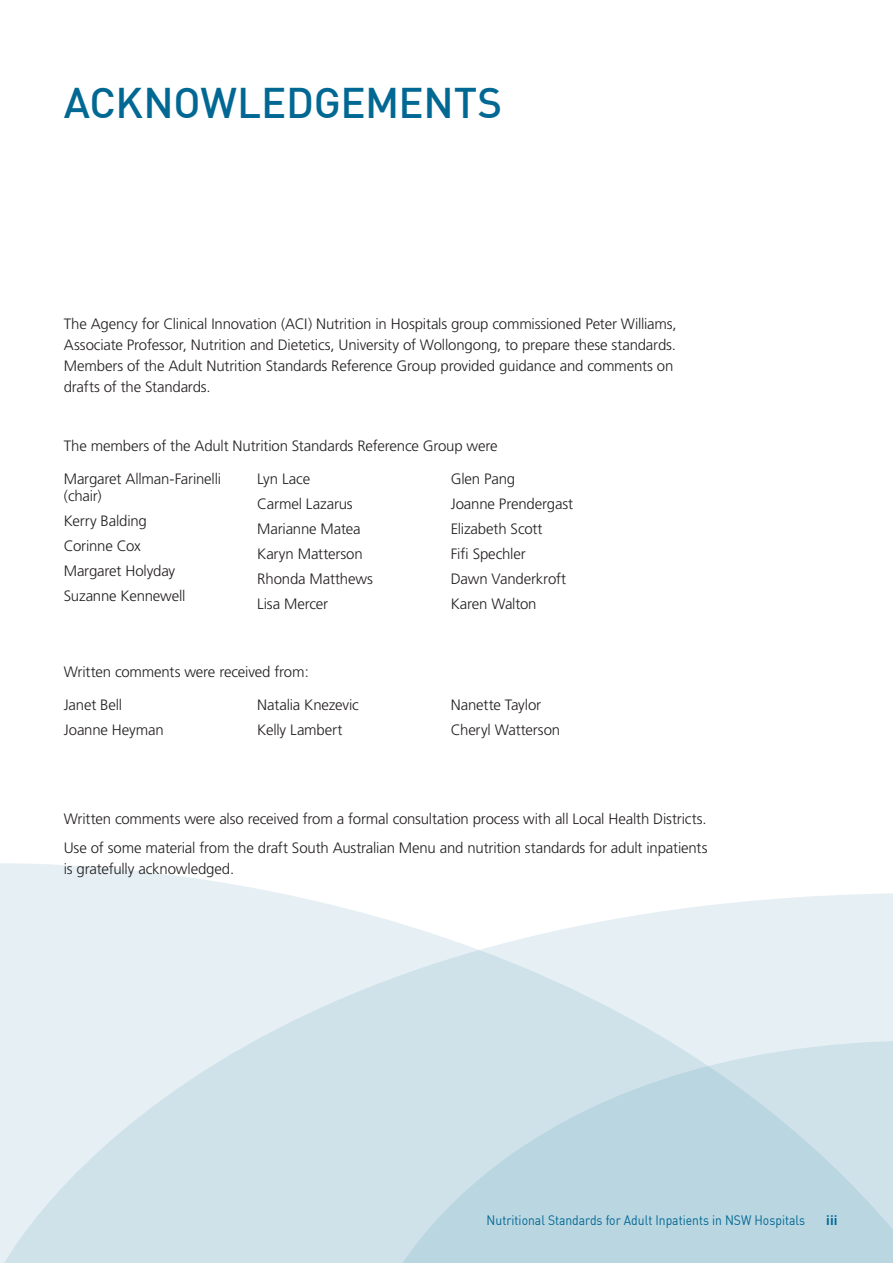
<style>
.page{position:relative;width:893px;height:1263px;background:#fff}
.page>*{position:absolute;margin:0;border:0;box-sizing:border-box;transform-origin:0 0}
.Bluehead{font:500 42px "DIN";letter-spacing:-.01em;color:#006893}
.t1{font:300 15px/21px "Frutiger";letter-spacing:-.01em;color:#231f20}
.t2{font:13.5px "DIN";color:#006893;scale:.9 1}
.t3{font:700 13.5px "DIN";color:#006893}
</style>
<div class="page">
<svg style="left:0;top:863px;width:893px;height:400px;background:#e1edf2"></svg>
<svg style="left:385px;top:1040px;width:508px;height:223px;background:#c4dbe5"></svg>
<p class="Bluehead" style="left:64px;top:76px;width:440px">ACKNOWLEDGEMENTS</p>
<p class="t1" style="left:64px;top:313px;width:614px">The Agency for Clinical Innovation (ACI) Nutrition in Hospitals group commissioned Peter Williams, Associate Professor, Nutrition and Dietetics, University of Wollongong, to prepare these standards.<br>Members of the Adult Nutrition Standards Reference Group provided guidance and comments on drafts of the Standards.</p>
<p class="t1" style="left:64px;top:435px;width:435px">The members of the Adult Nutrition Standards Reference Group were</p>
<p class="t1" style="left:64px;top:471px;width:159px;line-height:16.5px">Margaret Allman-Farinelli (chair)</p>
<p class="t1" style="left:64px;top:510px;width:85px">Kerry Balding</p>
<p class="t1" style="left:64px;top:535px;width:79px">Corinne Cox</p>
<p class="t1" style="left:64px;top:560px;width:113px">Margaret Holyday</p>
<p class="t1" style="left:64px;top:585px;width:123px">Suzanne Kennewell</p>
<p class="t1" style="left:451px;top:469px;width:66px">Glen Pang</p>
<p class="t1" style="left:451px;top:494px;width:124px">Joanne Prendergast</p>
<p class="t1" style="left:451px;top:519px;width:93px">Elizabeth Scott</p>
<p class="t1" style="left:451px;top:544px;width:77px">Fifi Spechler</p>
<p class="t1" style="left:451px;top:569px;width:117px">Dawn Vanderkroft</p>
<p class="t1" style="left:451px;top:594px;width:87px">Karen Walton</p>
<p class="t1" style="left:257px;top:469px;width:54px">Lyn Lace</p>
<p class="t1" style="left:257px;top:494px;width:97px">Carmel Lazarus</p>
<p class="t1" style="left:257px;top:519px;width:105px">Marianne Matea</p>
<p class="t1" style="left:257px;top:544px;width:107px">Karyn Matterson</p>
<p class="t1" style="left:257px;top:569px;width:117px">Rhonda Matthews</p>
<p class="t1" style="left:257px;top:594px;width:72px">Lisa Mercer</p>
<p class="t1" style="left:64px;top:661px;width:247px">Written comments were received from:</p>
<p class="t1" style="left:64px;top:695px;width:60px">Janet Bell</p>
<p class="t1" style="left:64px;top:720px;width:101px">Joanne Heyman</p>
<p class="t1" style="left:257px;top:695px;width:103px">Natalia Knezevic</p>
<p class="t1" style="left:257px;top:720px;width:87px">Kelly Lambert</p>
<p class="t1" style="left:451px;top:695px;width:92px">Nanette Taylor</p>
<p class="t1" style="left:451px;top:720px;width:111px">Cheryl Watterson</p>
<p class="t1" style="left:64px;top:808px;width:644px">Written comments were also received from a formal consultation process with all Local Health Districts.</p>
<p class="t1" style="left:64px;top:838px;width:645px">Use of some material from the draft South Australian Menu and nutrition standards for adult inpatients is gratefully acknowledged.</p>
<p class="t2" style="left:487px;top:1211px;width:355px">Nutritional Standards for Adult Inpatients in NSW Hospitals</p>
<p class="t3" style="left:826px;top:1211px;width:13px">iii</p>
</div>
